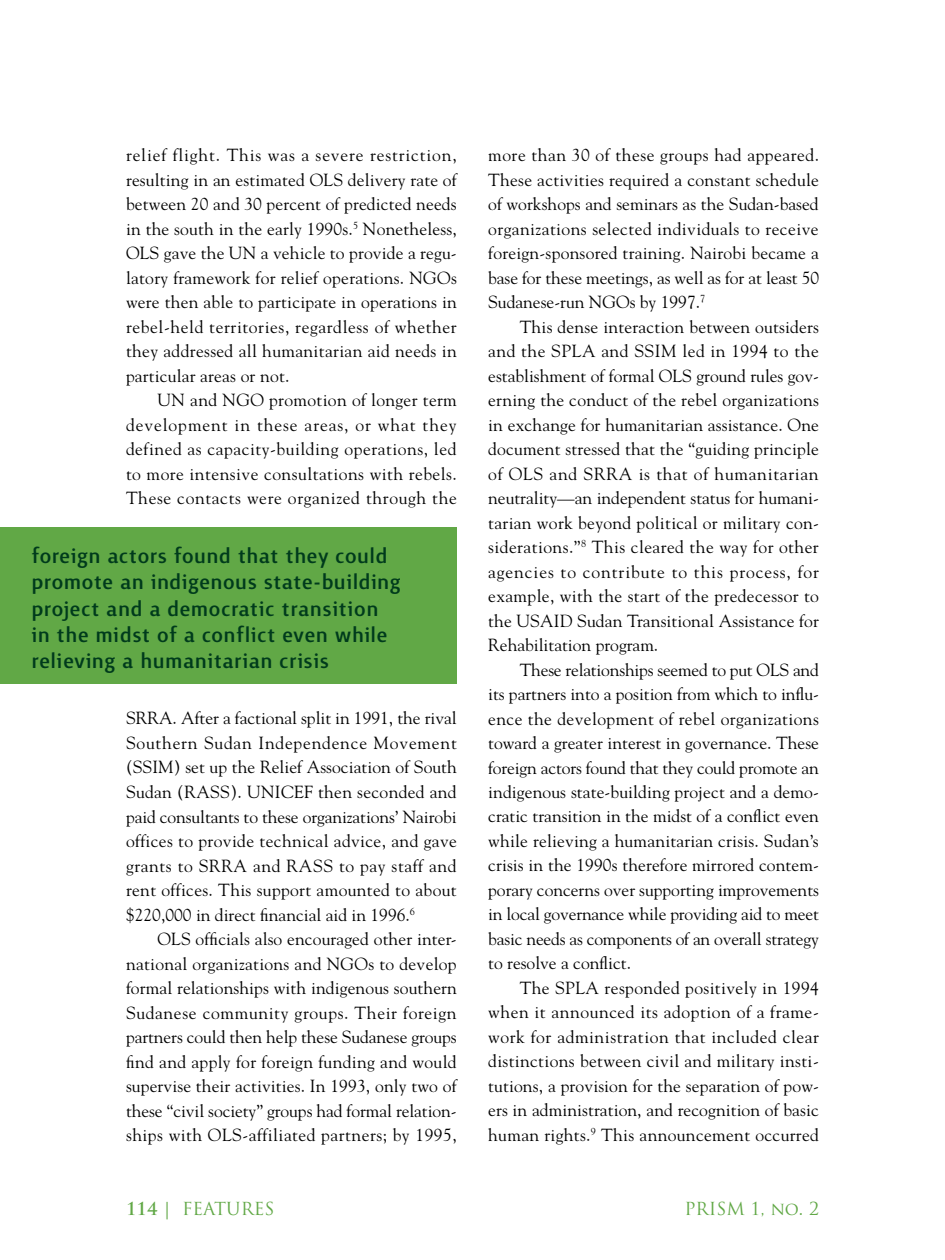
<style>
.page{position:relative;width:945px;height:1260px;background:#fff}
.page>*{position:absolute;margin:0;border:0;box-sizing:border-box;transform-origin:0 0}
.t1{font:500 26.25px/26.2px "Surface";letter-spacing:.02em;color:#003b1c}
.t2{font:17.5px/24.5px "Goudy Std";letter-spacing:.005em;color:#000;text-align:justify}
.t3{font:17.5px "Trajan Pro";color:#61a846}
.s1{font-weight:700}
</style>
<div class="page">
<div style="left:0;top:528px;width:457px;height:156px;background:#61a846"></div>
<p class="t2" style="left:126px;top:142px;width:332px">relief flight. This was a severe restriction, resulting in an estimated OLS delivery rate of between 20 and 30 percent of predicted needs in the south in the early 1990s.<sup>5</sup> Nonetheless, OLS gave the UN a vehicle to provide a regu&shy;latory framework for relief operations. NGOs were then able to participate in operations in rebel-held territories, regardless of whether they addressed all humanitarian aid needs in particular areas or not.</p>
<p class="t2" style="left:126px;top:387px;width:332px;text-indent:32px">UN and NGO promotion of longer term development in these areas, or what they defined as capacity-building operations, led to more intensive consultations with rebels.<br>These contacts were organized through the</p>
<h1 class="t1" style="left:32px;top:543px;width:371px">foreign actors found that they could promote an indigenous state-building project and a democratic transition in the midst of a conflict even while relieving a humanitarian crisis</h1>
<p class="t2" style="left:126px;top:706px;width:332px">SRRA. After a factional split in 1991, the rival Southern Sudan Independence Movement (SSIM) set up the Relief Association of South Sudan (RASS). UNICEF then seconded and paid consultants to these organizations’ Nairobi offices to provide technical advice, and gave grants to SRRA and RASS to pay staff and rent offices. This support amounted to about $220,000 in direct financial aid in 1996.<sup>6</sup></p>
<p class="t2" style="left:126px;top:926px;width:332px;text-indent:31px">OLS officials also encouraged other inter&shy;national organizations and NGOs to develop formal relationships with indigenous southern Sudanese community groups. Their foreign partners could then help these Sudanese groups find and apply for foreign funding and would supervise their activities. In 1993, only two of these “civil society” groups had formal relation&shy;ships with OLS-affiliated partners; by 1995,</p>
<p class="t2" style="left:488px;top:142px;width:332px">more than 30 of these groups had appeared.<br>These activities required a constant schedule of workshops and seminars as the Sudan-based organizations selected individuals to receive foreign-sponsored training. Nairobi became a base for these meetings, as well as for at least 50<br>Sudanese-run NGOs by 1997.<sup>7</sup></p>
<p class="t2" style="left:488px;top:314px;width:332px;text-indent:32px">This dense interaction between outsiders and the SPLA and SSIM led in 1994 to the establishment of formal OLS ground rules gov&shy;erning the conduct of the rebel organizations in exchange for humanitarian assistance. One document stressed that the “guiding principle of OLS and SRRA is that of humanitarian neutrality—an independent status for humani&shy;tarian work beyond political or military con&shy;siderations.”<sup>8</sup> This cleared the way for other agencies to contribute to this process, for example, with the start of the predecessor to the USAID Sudan Transitional Assistance for Rehabilitation program.</p>
<p class="t2" style="left:488px;top:657px;width:332px;text-indent:32px">These relationships seemed to put OLS and its partners into a position from which to influ&shy;ence the development of rebel organizations toward a greater interest in governance. These foreign actors found that they could promote an indigenous state-building project and a demo&shy;cratic transition in the midst of a conflict even while relieving a humanitarian crisis. Sudan’s crisis in the 1990s therefore mirrored contem&shy;porary concerns over supporting improvements in local governance while providing aid to meet basic needs as components of an overall strategy to resolve a conflict.</p>
<p class="t2" style="left:488px;top:975px;width:332px;text-indent:32px">The SPLA responded positively in 1994 when it announced its adoption of a frame&shy;work for administration that included clear distinctions between civil and military insti&shy;tutions, a provision for the separation of pow&shy;ers in administration, and recognition of basic human rights.<sup>9</sup> This announcement occurred</p>
<p class="t3" style="left:126px;top:1197px;width:147px"><span class="s1">114 |</span> FEATURES</p>
<p class="t3" style="left:685px;top:1197px;width:136px">PRISM 1, NO. 2</p>
</div>
